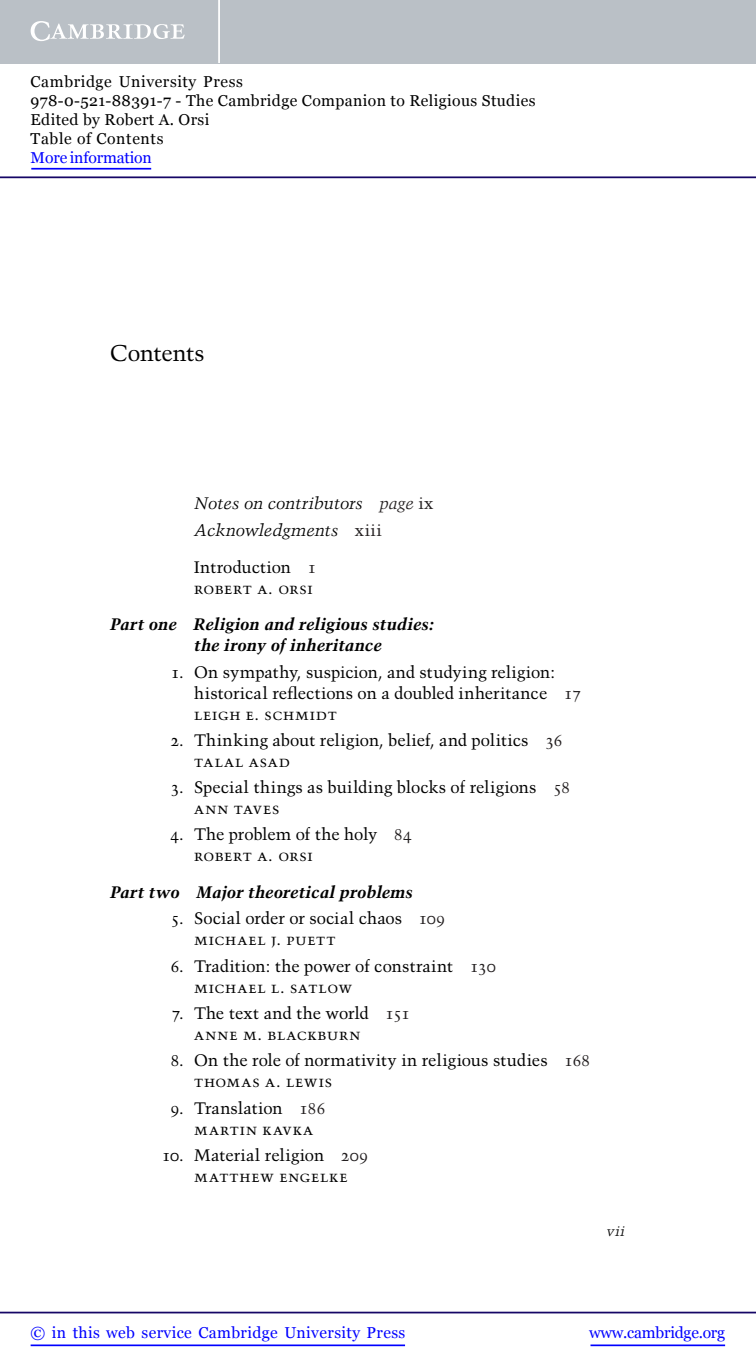
<style>
.page{position:relative;width:756px;height:1371px;background:#fff}
.page>*{position:absolute;margin:0;border:0;box-sizing:border-box;transform-origin:0 0}
.t1{font:22.75px "Trump Mediaeval LT Std";color:#000}
.t2{font:16.62px/21px "Trump Mediaeval LT Std";letter-spacing:.005em;color:#000}
.t3{font:italic 700 16.62px/21px "Trump Mediaeval LT Std";letter-spacing:.005em;color:#000}
.t4{font:italic 16.62px/26.2px "Trump Mediaeval LT Std";letter-spacing:-.005em;color:#000}
.t5{font:15.75px/18.9px "Georgia";letter-spacing:.025em;color:#000}
.t6{font:15.75px "Georgia";letter-spacing:.025em;color:#00f}
.t7{font:15.75px "Georgia";letter-spacing:-.015em;color:#00f}
.t8{font:15.75px "Georgia";letter-spacing:-.01em;color:#00f}
.t9{font:italic 14px "Trump Mediaeval LT Std";color:#000}
.s1{color:#231f20}
.s2{font-style:normal;color:#231f20}
</style>
<div class="page">
<hr style="left:591px;top:1344px;width:134px;height:1px;background:#00f">
<hr style="left:0;top:1311px;width:756px;height:2px;background:#150666">
<hr style="left:31px;top:1344px;width:374px;height:1px;background:#00f">
<div style="left:0;top:0;width:756px;height:63px;background:#bac0c6"></div>
<svg style="left:31px;top:21px;width:154px;height:20px"></svg>
<hr style="left:218px;top:0;width:2px;height:63px;background:#fff">
<hr style="left:0;top:176px;width:756px;height:2px;background:#150666">
<hr style="left:31px;top:168px;width:120px;height:1px;background:#00f">
<p class="t5" style="left:31px;top:72px;width:506px">Cambridge University Press<br>978-0-521-88391-7 - The Cambridge Companion to Religious Studies Edited by Robert A. Orsi<br>Table of Contents</p>
<p class="t8" style="left:31px;top:148px;width:123px">More information</p>
<p class="t1" style="left:110px;top:339px;width:96px">Contents</p>
<p class="t4" style="left:194px;top:490px;width:241px">Notes on contributors <span class="s1">page</span> <span class="s2">ix<br></span>Acknowledgments <span class="s2">xiii</span></p>
<p class="t2" style="left:194px;top:556px;width:124px">Introduction <span class="s1">1<br></span>Robert A. Orsi</p>
<p class="t3" style="left:194px;top:614px;width:241px;text-indent:-84px">Part one Religion and religious studies: the irony of inheritance</p>
<p class="t2" style="left:194px;top:661px;width:389px;text-indent:-24px">1. On sympathy, suspicion, and studying religion: historical reflections on a doubled inheritance <span class="s1">17<br></span>Leigh E. Schmidt</p>
<p class="t2" style="left:194px;top:729px;width:370px;text-indent:-24px">2. Thinking about religion, belief, and politics <span class="s1">36<br></span>Talal Asad</p>
<p class="t2" style="left:194px;top:776px;width:378px;text-indent:-24px">3. Special things as building blocks of religions <span class="s1">58<br></span>Ann Taves</p>
<p class="t2" style="left:194px;top:824px;width:219px;text-indent:-24px">4. The problem of the holy <span class="s1">84<br></span>Robert A. Orsi</p>
<p class="t3" style="left:110px;top:881px;width:304px">Part two Major theoretical problems</p>
<p class="t2" style="left:194px;top:908px;width:253px;text-indent:-23px">5. Social order or social chaos <span class="s1">109<br></span>Michael J. Puett</p>
<p class="t2" style="left:194px;top:955px;width:303px;text-indent:-24px">6. Tradition: the power of constraint <span class="s1">130<br></span>Michael L. Satlow</p>
<p class="t2" style="left:194px;top:1002px;width:218px;text-indent:-22px">7. The text and the world <span class="s1">151<br></span>Anne M. Blackburn</p>
<p class="t2" style="left:194px;top:1049px;width:398px;text-indent:-24px">8. On the role of normativity in religious studies <span class="s1">168<br></span>Thomas A. Lewis</p>
<p class="t2" style="left:194px;top:1097px;width:133px;text-indent:-24px">9. Translation <span class="s1">186<br></span>Martin Kavka</p>
<p class="t2" style="left:194px;top:1144px;width:176px;text-indent:-32px">10. Material religion <span class="s1">209<br></span>Matthew Engelke</p>
<p class="t9" style="left:607px;top:1222px;width:19px">vii</p>
<p class="t6" style="left:31px;top:1323px;width:376px">© in this web service Cambridge University Press</p>
<p class="t7" style="left:589px;top:1323px;width:137px">www.cambridge.org</p>
</div>
